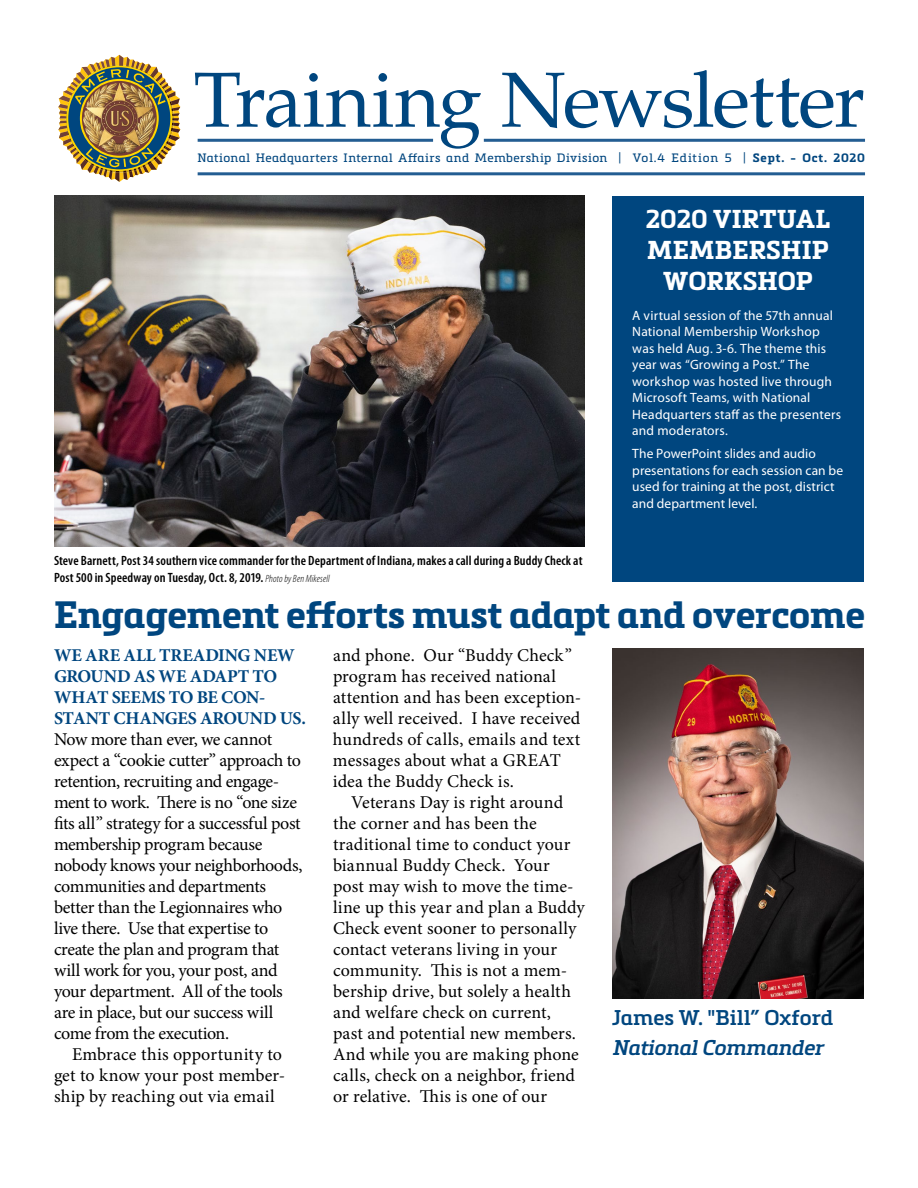
<style>
.page{position:relative;width:918px;height:1188px;background:#fff}
.page>*{position:absolute;margin:0;border:0;box-sizing:border-box;transform-origin:0 0}
.t1{font:78px "Palatino LT Std";letter-spacing:-.02em;color:#00467f}
.t2{font:700 37.5px "Metronic Slab Pro";letter-spacing:-.01em;color:#00467f}
.t3{font:700 25.5px/30.6px "Metronic Slab Pro";letter-spacing:.005em;color:#fff;text-align:center}
.t4{font:600 21px "Metronic Slab Pro";letter-spacing:.005em;color:#00467f}
.t5{font:italic 600 21px "Metronic Slab Pro";letter-spacing:-.01em;color:#00467f}
.t6{font:18px/21px "Minion Pro";letter-spacing:-.005em;color:#000}
.t7{font:18px/21px "Minion Pro";letter-spacing:-.025em;color:#000}
.t8{font:700 18px/21px "Minion Pro";letter-spacing:-.01em;color:#00467f}
.t9{font:13.5px/16.5px "Myriad Pro";letter-spacing:.01em;color:#fff}
.t10{font:600 condensed 13.5px/16.5px "Myriad Pro";letter-spacing:.01em;color:#000}
.t11{font:12px "Metronic Slab Pro";letter-spacing:.035em;color:#00467f}
.s1{font-weight:700}
.s2{font-weight:300;font-style:italic;font-size:10.5px}
</style>
<div class="page">
<hr style="left:484px;top:139px;width:381px;height:3px;background:#235d92">
<hr style="left:198px;top:172px;width:667px;height:3px;background:#235d92">
<img style="left:612px;top:648px;width:252px;height:351px">
<svg style="left:58px;top:54px;width:123px;height:128px"></svg>
<img style="left:83px;top:82px;width:72px;height:72px">
<hr style="left:198px;top:139px;width:235px;height:3px;background:#235d92">
<div style="left:612px;top:196px;width:252px;height:386px;background:#00467f"></div>
<img style="left:54px;top:196px;width:531px;height:350px">
<h1 class="t1" style="left:194px;top:54px;width:673px">Training Newsletter</h1>
<p class="t11" style="left:198px;top:149px;width:669px">National Headquarters Internal Affairs and Membership Division | Vol.4 Edition 5 | <span class="s1">Sept. - Oct. 2020</span></p>
<p class="t10" style="left:54px;top:553px;width:530px">Steve Barnett, Post 34 southern vice commander for the Department of Indiana, makes a call during a Buddy Check at<br>Post 500 in Speedway on Tuesday, Oct. 8, 2019. <span class="s2">Photo by Ben Mikesell</span></p>
<h3 class="t3" style="left:646px;top:204px;width:186px">2020 VIRTUAL<br>MEMBERSHIP<br>WORKSHOP</h3>
<p class="t9" style="left:632px;top:307px;width:210px">A virtual session of the 57th annual<br>National Membership Workshop was held Aug. 3-6. The theme this year was “Growing a Post.” The workshop was hosted live through<br>Microsoft Teams, with National<br>Headquarters staff as the presenters and moderators.</p>
<p class="t9" style="left:632px;top:446px;width:212px">The PowerPoint slides and audio presentations for each session can be used for training at the post, district and department level.</p>
<h2 class="t2" style="left:54px;top:591px;width:813px">Engagement efforts must adapt and overcome</h2>
<p class="t8" style="left:54px;top:645px;width:253px">WE ARE ALL TREADING NEW<br>GROUND AS WE ADAPT TO<br>WHAT SEEMS TO BE CON-<br>STANT CHANGES AROUND US.</p>
<p class="t7" style="left:54px;top:729px;width:250px">Now more than ever, we cannot expect a “cookie cutter” approach to retention, recruiting and engage&shy;ment to work. There is no “one size fits all” strategy for a successful post membership program because nobody knows your neighborhoods, communities and departments better than the Legionnaires who live there. Use that expertise to create the plan and program that will work for you, your post, and your department. All of the tools are in place, but our success will come from the execution.</p>
<p class="t6" style="left:54px;top:1044px;width:233px;text-indent:18px">Embrace this opportunity to get to know your post member&shy;ship by reaching out via email</p>
<p class="t6" style="left:333px;top:645px;width:250px">and phone. Our “Buddy Check” program has received national attention and has been exception&shy;ally well received. I have received hundreds of calls, emails and text messages about what a GREAT idea the Buddy Check is.</p>
<p class="t6" style="left:333px;top:792px;width:253px;text-indent:18px">Veterans Day is right around the corner and has been the traditional time to conduct your biannual Buddy Check. Your post may wish to move the time&shy;line up this year and plan a Buddy<br>Check event sooner to personally contact veterans living in your community. This is not a mem&shy;bership drive, but solely a health and welfare check on current, past and potential new members.<br>And while you are making phone calls, check on a neighbor, friend or relative. This is one of our</p>
<p class="t4" style="left:612px;top:1005px;width:223px">James W. "Bill” Oxford</p>
<p class="t5" style="left:612px;top:1034px;width:213px">National Commander</p>
</div>
